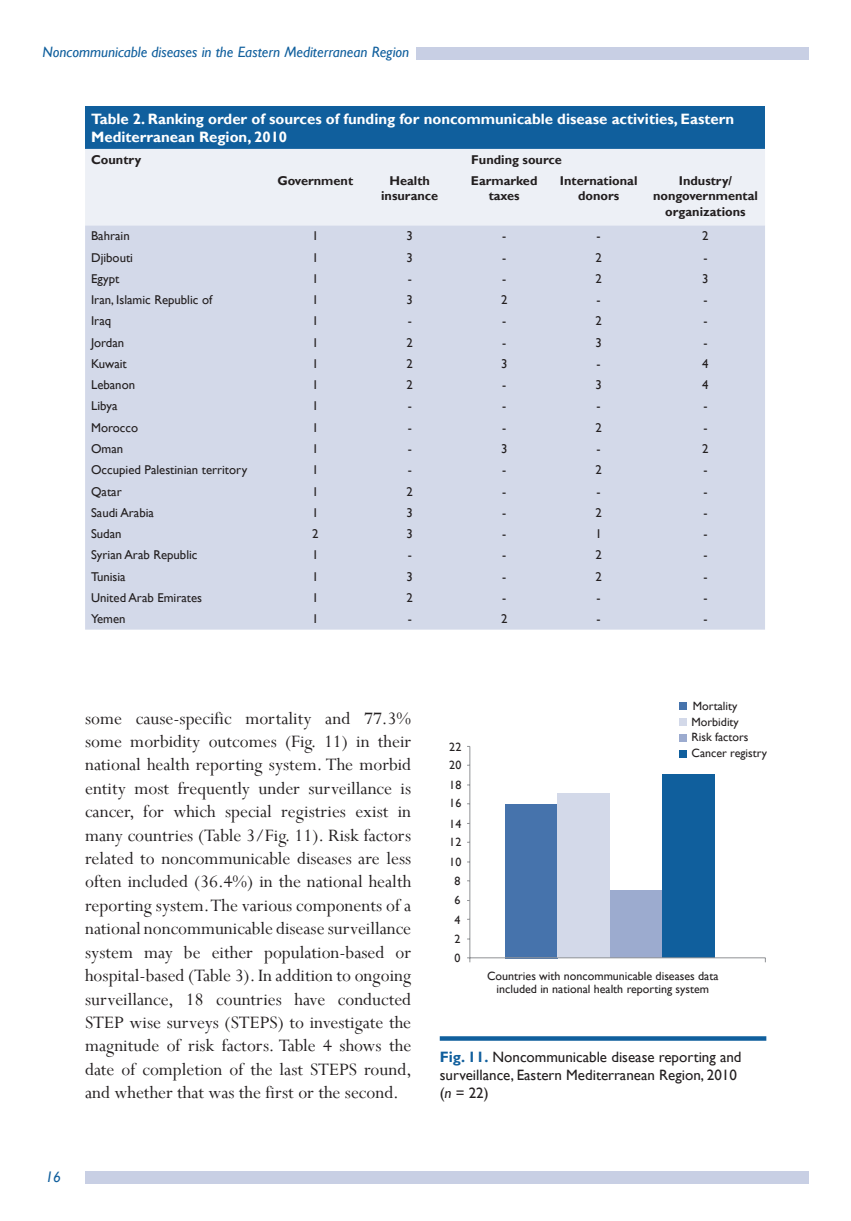
<style>
.page{position:relative;width:851px;height:1221px;background:#fff}
.page>*{position:absolute;margin:0;border:0;box-sizing:border-box;transform-origin:0 0}
.t1{font:19.5px/23.4px "Perpetua";color:#231f20;text-align:justify}
.t2{font:700 15px/18px "Gill Sans";color:#fff}
.t3{font:15px/18px "Gill Sans";color:#231f20}
.t4{font:italic 15px "Gill Sans";color:#105f9d}
.t5{font:12.75px "Gill Sans";color:#231f20}
.t6{font:700 12.75px/15.3px "Gill Sans";color:#231f20;text-align:center}
.t7{font:12px/13.6px "Gill Sans";color:#231f20;text-align:center}
.s1{font-weight:700;color:#105f9d}
.s2{font-style:italic}
</style>
<div class="page">
<div style="left:85px;top:1170px;width:723px;height:13px;background:#c8cfe4"></div>
<div style="left:415px;top:47px;width:393px;height:12px;background:#c8cfe4"></div>
<svg style="left:439px;top:1036px;width:327px;height:4px"></svg>
<div style="left:504px;top:804px;width:53px;height:154px;background:#4673ac"></div>
<div style="left:557px;top:793px;width:52px;height:164px;background:#d3d9e9"></div>
<div style="left:609px;top:890px;width:53px;height:67px;background:#9cabcf"></div>
<div style="left:662px;top:774px;width:52px;height:183px;background:#105f9d"></div>
<hr style="left:469px;top:746px;width:1px;height:211px;background:#939598">
<hr style="left:470px;top:957px;width:295px;height:1px;background:#939598">
<div style="left:679px;top:702px;width:8px;height:8px;background:#4673ac"></div>
<div style="left:679px;top:718px;width:7px;height:8px;background:#d3d9e9"></div>
<div style="left:679px;top:734px;width:7px;height:7px;background:#9cabcf"></div>
<div style="left:679px;top:749px;width:7px;height:8px;background:#105f9d"></div>
<div style="left:85px;top:106px;width:680px;height:43px;background:#105f9d"></div>
<div style="left:85px;top:149px;width:680px;height:76px;background:#edf0f6"></div>
<div style="left:85px;top:225px;width:680px;height:404px;background:#d3d9e9"></div>
<p class="t4" style="left:43px;top:43px;width:368px">Noncommunicable diseases in the Eastern Mediterranean Region</p>
<p class="t2" style="left:91px;top:110px;width:644px">Table 2. Ranking order of sources of funding for noncommunicable disease activities, Eastern<br>Mediterranean Region, 2010</p>
<p class="t6" style="left:91px;top:152px;width:52px">Country</p>
<p class="t6" style="left:471px;top:152px;width:92px">Funding source</p>
<p class="t6" style="left:653px;top:173px;width:106px">Industry/ nongovernmental organizations</p>
<p class="t6" style="left:277px;top:173px;width:77px">Government</p>
<p class="t6" style="left:559px;top:173px;width:79px">International donors</p>
<p class="t6" style="left:381px;top:173px;width:59px">Health insurance</p>
<p class="t6" style="left:471px;top:173px;width:68px">Earmarked taxes</p>
<p class="t5" style="left:91px;top:228px;width:40px">Bahrain</p>
<p class="t5" style="left:312px;top:228px;width:8px">1</p>
<p class="t5" style="left:406px;top:228px;width:8px">3</p>
<p class="t5" style="left:502px;top:228px;width:6px">-</p>
<p class="t5" style="left:596px;top:228px;width:6px">-</p>
<p class="t5" style="left:702px;top:228px;width:8px">2</p>
<p class="t5" style="left:91px;top:250px;width:43px">Djibouti</p>
<p class="t5" style="left:312px;top:250px;width:8px">1</p>
<p class="t5" style="left:406px;top:250px;width:8px">3</p>
<p class="t5" style="left:502px;top:250px;width:6px">-</p>
<p class="t5" style="left:595px;top:250px;width:8px">2</p>
<p class="t5" style="left:703px;top:250px;width:6px">-</p>
<p class="t5" style="left:91px;top:271px;width:30px">Egypt</p>
<p class="t5" style="left:312px;top:271px;width:8px">1</p>
<p class="t5" style="left:407px;top:271px;width:6px">-</p>
<p class="t5" style="left:502px;top:271px;width:6px">-</p>
<p class="t5" style="left:595px;top:271px;width:8px">2</p>
<p class="t5" style="left:702px;top:271px;width:8px">3</p>
<p class="t5" style="left:91px;top:292px;width:123px">Iran, Islamic Republic of</p>
<p class="t5" style="left:312px;top:292px;width:8px">1</p>
<p class="t5" style="left:406px;top:292px;width:8px">3</p>
<p class="t5" style="left:501px;top:292px;width:8px">2</p>
<p class="t5" style="left:596px;top:292px;width:6px">-</p>
<p class="t5" style="left:703px;top:292px;width:6px">-</p>
<p class="t5" style="left:91px;top:313px;width:22px">Iraq</p>
<p class="t5" style="left:312px;top:313px;width:8px">1</p>
<p class="t5" style="left:407px;top:313px;width:6px">-</p>
<p class="t5" style="left:502px;top:313px;width:6px">-</p>
<p class="t5" style="left:595px;top:313px;width:8px">2</p>
<p class="t5" style="left:703px;top:313px;width:6px">-</p>
<p class="t5" style="left:91px;top:335px;width:35px">Jordan</p>
<p class="t5" style="left:312px;top:335px;width:8px">1</p>
<p class="t5" style="left:406px;top:335px;width:8px">2</p>
<p class="t5" style="left:502px;top:335px;width:6px">-</p>
<p class="t5" style="left:595px;top:335px;width:8px">3</p>
<p class="t5" style="left:703px;top:335px;width:6px">-</p>
<p class="t5" style="left:91px;top:356px;width:37px">Kuwait</p>
<p class="t5" style="left:312px;top:356px;width:8px">1</p>
<p class="t5" style="left:406px;top:356px;width:8px">2</p>
<p class="t5" style="left:501px;top:356px;width:8px">3</p>
<p class="t5" style="left:596px;top:356px;width:6px">-</p>
<p class="t5" style="left:702px;top:356px;width:8px">4</p>
<p class="t5" style="left:91px;top:377px;width:45px">Lebanon</p>
<p class="t5" style="left:312px;top:377px;width:8px">1</p>
<p class="t5" style="left:406px;top:377px;width:8px">2</p>
<p class="t5" style="left:502px;top:377px;width:6px">-</p>
<p class="t5" style="left:595px;top:377px;width:8px">3</p>
<p class="t5" style="left:702px;top:377px;width:8px">4</p>
<p class="t5" style="left:91px;top:399px;width:28px">Libya</p>
<p class="t5" style="left:312px;top:399px;width:8px">1</p>
<p class="t5" style="left:407px;top:399px;width:6px">-</p>
<p class="t5" style="left:502px;top:399px;width:6px">-</p>
<p class="t5" style="left:596px;top:399px;width:6px">-</p>
<p class="t5" style="left:703px;top:399px;width:6px">-</p>
<p class="t5" style="left:91px;top:420px;width:48px">Morocco</p>
<p class="t5" style="left:312px;top:420px;width:8px">1</p>
<p class="t5" style="left:407px;top:420px;width:6px">-</p>
<p class="t5" style="left:502px;top:420px;width:6px">-</p>
<p class="t5" style="left:595px;top:420px;width:8px">2</p>
<p class="t5" style="left:703px;top:420px;width:6px">-</p>
<p class="t5" style="left:91px;top:441px;width:34px">Oman</p>
<p class="t5" style="left:312px;top:441px;width:8px">1</p>
<p class="t5" style="left:407px;top:441px;width:6px">-</p>
<p class="t5" style="left:501px;top:441px;width:8px">3</p>
<p class="t5" style="left:596px;top:441px;width:6px">-</p>
<p class="t5" style="left:702px;top:441px;width:8px">2</p>
<p class="t5" style="left:91px;top:462px;width:158px">Occupied Palestinian territory</p>
<p class="t5" style="left:312px;top:462px;width:8px">1</p>
<p class="t5" style="left:407px;top:462px;width:6px">-</p>
<p class="t5" style="left:502px;top:462px;width:6px">-</p>
<p class="t5" style="left:595px;top:462px;width:8px">2</p>
<p class="t5" style="left:703px;top:462px;width:6px">-</p>
<p class="t5" style="left:91px;top:484px;width:32px">Qatar</p>
<p class="t5" style="left:312px;top:484px;width:8px">1</p>
<p class="t5" style="left:406px;top:484px;width:8px">2</p>
<p class="t5" style="left:502px;top:484px;width:6px">-</p>
<p class="t5" style="left:596px;top:484px;width:6px">-</p>
<p class="t5" style="left:703px;top:484px;width:6px">-</p>
<p class="t5" style="left:91px;top:505px;width:64px">Saudi Arabia</p>
<p class="t5" style="left:312px;top:505px;width:8px">1</p>
<p class="t5" style="left:406px;top:505px;width:8px">3</p>
<p class="t5" style="left:502px;top:505px;width:6px">-</p>
<p class="t5" style="left:595px;top:505px;width:8px">2</p>
<p class="t5" style="left:703px;top:505px;width:6px">-</p>
<p class="t5" style="left:91px;top:526px;width:32px">Sudan</p>
<p class="t5" style="left:312px;top:526px;width:8px">2</p>
<p class="t5" style="left:406px;top:526px;width:8px">3</p>
<p class="t5" style="left:502px;top:526px;width:6px">-</p>
<p class="t5" style="left:595px;top:526px;width:8px">1</p>
<p class="t5" style="left:703px;top:526px;width:6px">-</p>
<p class="t5" style="left:91px;top:547px;width:108px">Syrian Arab Republic</p>
<p class="t5" style="left:312px;top:547px;width:8px">1</p>
<p class="t5" style="left:407px;top:547px;width:6px">-</p>
<p class="t5" style="left:502px;top:547px;width:6px">-</p>
<p class="t5" style="left:595px;top:547px;width:8px">2</p>
<p class="t5" style="left:703px;top:547px;width:6px">-</p>
<p class="t5" style="left:91px;top:569px;width:36px">Tunisia</p>
<p class="t5" style="left:312px;top:569px;width:8px">1</p>
<p class="t5" style="left:406px;top:569px;width:8px">3</p>
<p class="t5" style="left:502px;top:569px;width:6px">-</p>
<p class="t5" style="left:595px;top:569px;width:8px">2</p>
<p class="t5" style="left:703px;top:569px;width:6px">-</p>
<p class="t5" style="left:91px;top:590px;width:112px">United Arab Emirates</p>
<p class="t5" style="left:312px;top:590px;width:8px">1</p>
<p class="t5" style="left:406px;top:590px;width:8px">2</p>
<p class="t5" style="left:502px;top:590px;width:6px">-</p>
<p class="t5" style="left:596px;top:590px;width:6px">-</p>
<p class="t5" style="left:703px;top:590px;width:6px">-</p>
<p class="t5" style="left:91px;top:611px;width:36px">Yemen</p>
<p class="t5" style="left:312px;top:611px;width:8px">1</p>
<p class="t5" style="left:407px;top:611px;width:6px">-</p>
<p class="t5" style="left:501px;top:611px;width:8px">2</p>
<p class="t5" style="left:596px;top:611px;width:6px">-</p>
<p class="t5" style="left:703px;top:611px;width:6px">-</p>
<p class="t1" style="left:85px;top:706px;width:328px">some cause-specific mortality and 77.3% some morbidity outcomes (Fig. 11) in their national health reporting system. The morbid entity most frequently under surveillance is cancer, for which special registries exist in many countries (Table 3/Fig. 11). Risk factors related to noncommunicable diseases are less often included (36.4%) in the national health reporting system. The various components of a national noncommunicable disease surveillance system may be either population-based or hospital-based (Table 3). In addition to ongoing surveillance, 18 countries have conducted STEP wise surveys (STEPS) to investigate the magnitude of risk factors. Table 4 shows the date of completion of the last STEPS round, and whether that was the first or the second.</p>
<p class="t4" style="left:45px;top:1168px;width:17px">16</p>
<p class="t7" style="left:449px;top:740px;width:13px">22</p>
<p class="t7" style="left:449px;top:758px;width:13px">20</p>
<p class="t7" style="left:449px;top:778px;width:13px">18</p>
<p class="t7" style="left:449px;top:796px;width:13px">16</p>
<p class="t7" style="left:449px;top:817px;width:13px">14</p>
<p class="t7" style="left:449px;top:835px;width:13px">12</p>
<p class="t7" style="left:449px;top:855px;width:13px">10</p>
<p class="t7" style="left:454px;top:874px;width:7px">8</p>
<p class="t7" style="left:454px;top:893px;width:7px">6</p>
<p class="t7" style="left:454px;top:913px;width:7px">4</p>
<p class="t7" style="left:454px;top:932px;width:7px">2</p>
<p class="t7" style="left:454px;top:951px;width:7px">0</p>
<p class="t7" style="left:692px;top:699px;width:46px">Mortality</p>
<p class="t7" style="left:691px;top:715px;width:49px">Morbidity</p>
<p class="t7" style="left:691px;top:730px;width:58px">Risk factors</p>
<p class="t7" style="left:691px;top:746px;width:77px">Cancer registry</p>
<p class="t7" style="left:487px;top:969px;width:233px">Countries with noncommunicable diseases data included in national health reporting system</p>
<p class="t3" style="left:439px;top:1047px;width:303px"><span class="s1">Fig. 11.</span> Noncommunicable disease reporting and surveillance, Eastern Mediterranean Region, 2010 (<span class="s2">n</span> = 22)</p>
</div>
